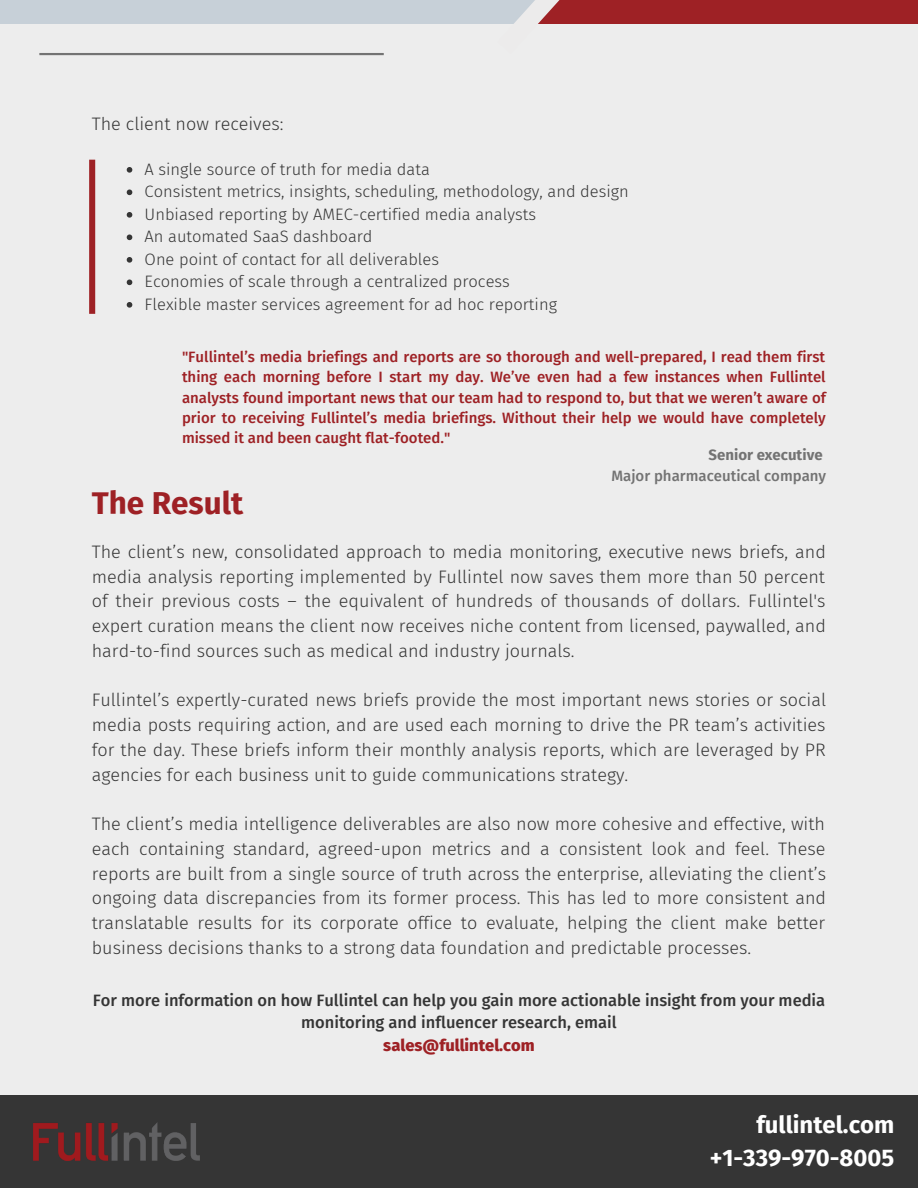
<style>
.page{position:relative;width:918px;height:1188px;background:#ededed}
.page>*{position:absolute;margin:0;border:0;box-sizing:border-box;transform-origin:0 0}
.t1{font:700 31.5px "Fira Sans";color:#9e2125}
.t2{font:700 23.85px "Fira Sans";color:#fff}
.t3{font:300 18px/24.8px "Fira Sans";color:#353535;text-align:justify}
.t4{font:300 16.5px "Fira Sans";color:#353535}
.t5{font:500 16.5px/22.5px "Fira Sans";color:#353535;text-align:center}
.t6{font:800 16.5px "Fira Sans";color:#9e2125}
.t7{font:500 15px/20.2px "Fira Sans";color:#9e2125;text-align:justify}
.t8{font:500 15px "Fira Sans";color:#737373}
.t9{font:700 15px "Fira Sans";color:#737373}
</style>
<div class="page">
<div style="left:0;top:1095px;width:918px;height:93px;background:#353535"></div>
<div style="left:535px;top:0;width:383px;height:24px;background:#9e2125"></div>
<div style="left:0;top:0;width:535px;height:24px;background:#c7d0d8"></div>
<svg style="left:514px;top:0;width:46px;height:24px"></svg>
<img style="left:33px;top:1122px;width:167px;height:39px">
<svg style="left:89px;top:160px;width:6px;height:154px"></svg>
<svg style="left:127px;top:167px;width:5px;height:6px"></svg>
<svg style="left:127px;top:190px;width:5px;height:5px"></svg>
<svg style="left:127px;top:212px;width:5px;height:6px"></svg>
<svg style="left:127px;top:235px;width:5px;height:5px"></svg>
<svg style="left:127px;top:257px;width:5px;height:6px"></svg>
<svg style="left:127px;top:280px;width:5px;height:5px"></svg>
<svg style="left:127px;top:302px;width:5px;height:6px"></svg>
<svg style="left:39px;top:53px;width:345px;height:2px"></svg>
<p class="t3" style="left:92px;top:112px;width:193px">The client now receives:</p>
<p class="t4" style="left:145px;top:159px;width:287px">A single source of truth for media data</p>
<p class="t4" style="left:145px;top:182px;width:486px">Consistent metrics, insights, scheduling, methodology, and design</p>
<p class="t4" style="left:145px;top:204px;width:393px">Unbiased reporting by AMEC-certified media analysts</p>
<p class="t4" style="left:145px;top:227px;width:230px">An automated SaaS dashboard</p>
<p class="t4" style="left:145px;top:249px;width:296px">One point of contact for all deliverables</p>
<p class="t4" style="left:145px;top:272px;width:367px">Economies of scale through a centralized process</p>
<p class="t4" style="left:145px;top:294px;width:414px">Flexible master services agreement for ad hoc reporting</p>
<p class="t7" style="left:182px;top:347px;width:646px">"Fullintel’s media briefings and reports are so thorough and well-prepared, I read them first thing each morning before I start my day. We’ve even had a few instances when Fullintel analysts found important news that our team had to respond to, but that we weren’t aware of prior to receiving Fullintel’s media briefings. Without their help we would have completely missed it and been caught flat-footed."</p>
<p class="t9" style="left:709px;top:446px;width:116px">Senior executive</p>
<p class="t8" style="left:611px;top:467px;width:216px">Major pharmaceutical company</p>
<p class="t1" style="left:92px;top:485px;width:153px">The Result</p>
<p class="t3" style="left:92px;top:540px;width:736px">The client’s new, consolidated approach to media monitoring, executive news briefs, and media analysis reporting implemented by Fullintel now saves them more than 50 percent of their previous costs – the equivalent of hundreds of thousands of dollars. Fullintel's expert curation means the client now receives niche content from licensed, paywalled, and hard-to-find sources such as medical and industry journals.</p>
<p class="t3" style="left:92px;top:688px;width:736px">Fullintel’s expertly-curated news briefs provide the most important news stories or social media posts requiring action, and are used each morning to drive the PR team’s activities for the day. These briefs inform their monthly analysis reports, which are leveraged by PR agencies for each business unit to guide communications strategy.</p>
<p class="t3" style="left:92px;top:812px;width:736px">The client’s media intelligence deliverables are also now more cohesive and effective, with each containing standard, agreed-upon metrics and a consistent look and feel. These reports are built from a single source of truth across the enterprise, alleviating the client’s ongoing data discrepancies from its former process. This has led to more consistent and translatable results for its corporate office to evaluate, helping the client make better business decisions thanks to a strong data foundation and predictable processes.</p>
<p class="t5" style="left:93px;top:989px;width:734px">For more information on how Fullintel can help you gain more actionable insight from your media monitoring and influencer research, email</p>
<p class="t6" style="left:383px;top:1035px;width:153px">sales@fullintel.com</p>
<p class="t2" style="left:756px;top:1110px;width:139px">fullintel.com</p>
<p class="t2" style="left:710px;top:1143px;width:186px">+1-339-970-8005</p>
</div>
